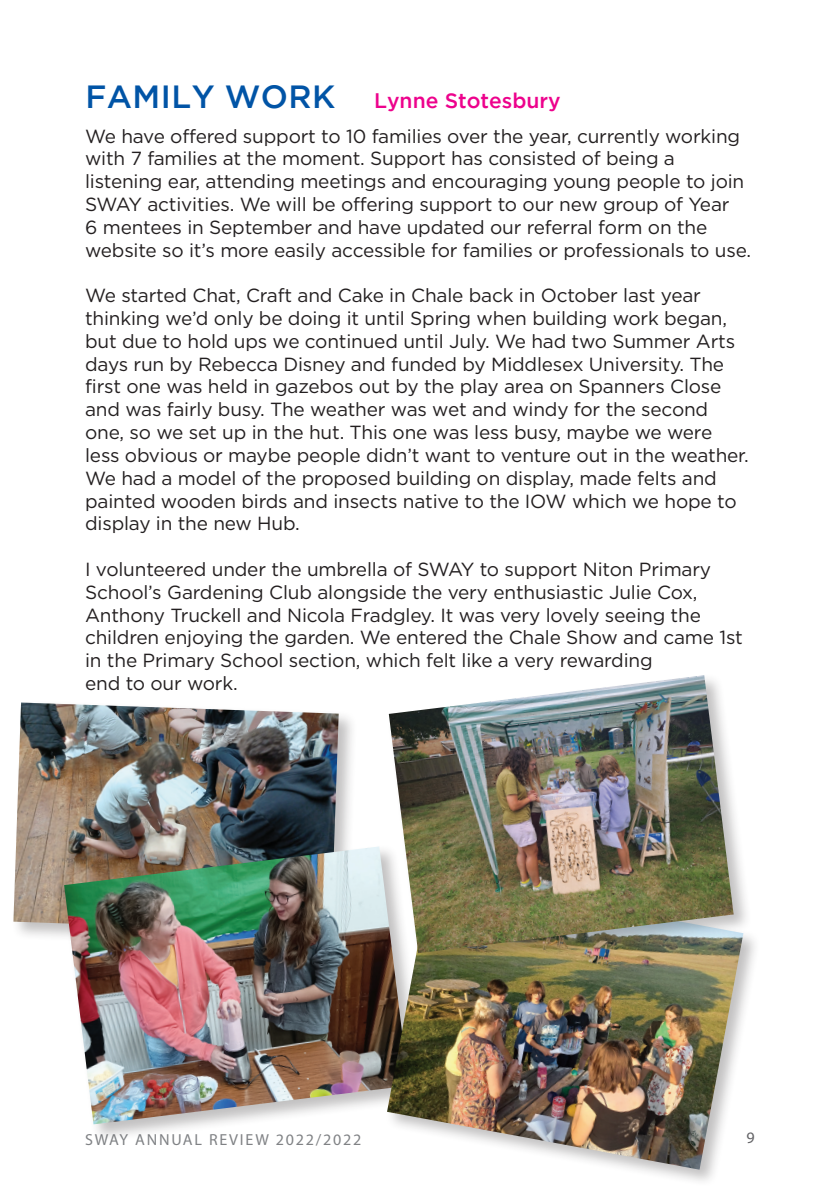
<style>
.page{position:relative;width:840px;height:1191px;background:#fff}
.page>*{position:absolute;margin:0;border:0;box-sizing:border-box;transform-origin:0 0}
.sub_4{font:500 21px "Gotham";color:#ed028c}
.t1{font:19px/22.8px "Gotham";letter-spacing:-.01em;color:#231f20}
.t2{font:16px "Myriad Pro";letter-spacing:.11em;color:#808285}
.t3{font:16px "Myriad Pro";color:#636366}
.s1{font-size:32px;color:#0154a6}
</style>
<div class="page">
<div style="left:11px;top:700px;width:346px;height:251px;background:#231f20;opacity:.28"></div>
<img style="left:13px;top:702px;width:325px;height:230px">
<div style="left:61px;top:844px;width:365px;height:298px;background:#231f20;opacity:.28"></div>
<img style="left:64px;top:846px;width:322px;height:278px">
<div style="left:384px;top:873px;width:377px;height:315px;background:#231f20;opacity:.28"></div>
<img style="left:387px;top:971px;width:356px;height:198px">
<div style="left:386px;top:673px;width:365px;height:298px;background:#231f20;opacity:.28"></div>
<img style="left:388px;top:675px;width:345px;height:278px">
<p class="sub_4" style="left:85px;top:89px;width:476px"><span class="s1">FAMILY WORK</span> Lynne Stotesbury</p>
<p class="t1" style="left:85px;top:124px;width:667px">We have offered support to 10 families over the year, currently working with 7 families at the moment. Support has consisted of being a listening ear, attending meetings and encouraging young people to join SWAY activities. We will be offering support to our new group of Year<br>6 mentees in September and have updated our referral form on the website so it’s more easily accessible for families or professionals to use.</p>
<p class="t1" style="left:85px;top:284px;width:664px">We started Chat, Craft and Cake in Chale back in October last year thinking we’d only be doing it until Spring when building work began, but due to hold ups we continued until July. We had two Summer Arts days run by Rebecca Disney and funded by Middlesex University. The first one was held in gazebos out by the play area on Spanners Close and was fairly busy. The weather was wet and windy for the second one, so we set up in the hut. This one was less busy, maybe we were less obvious or maybe people didn’t want to venture out in the weather.<br>We had a model of the proposed building on display, made felts and painted wooden birds and insects native to the IOW which we hope to display in the new Hub.</p>
<p class="t1" style="left:85px;top:557px;width:658px">I volunteered under the umbrella of SWAY to support Niton Primary School’s Gardening Club alongside the very enthusiastic Julie Cox, Anthony Truckell and Nicola Fradgley. It was very lovely seeing the children enjoying the garden. We entered the Chale Show and came 1st in the Primary School section, which felt like a very rewarding<br>end to our work.</p>
<p class="t2" style="left:85px;top:1129px;width:277px">SWAY ANNUAL REVIEW 2022/2022</p>
<p class="t3" style="left:746px;top:1127px;width:10px">9</p>
</div>
